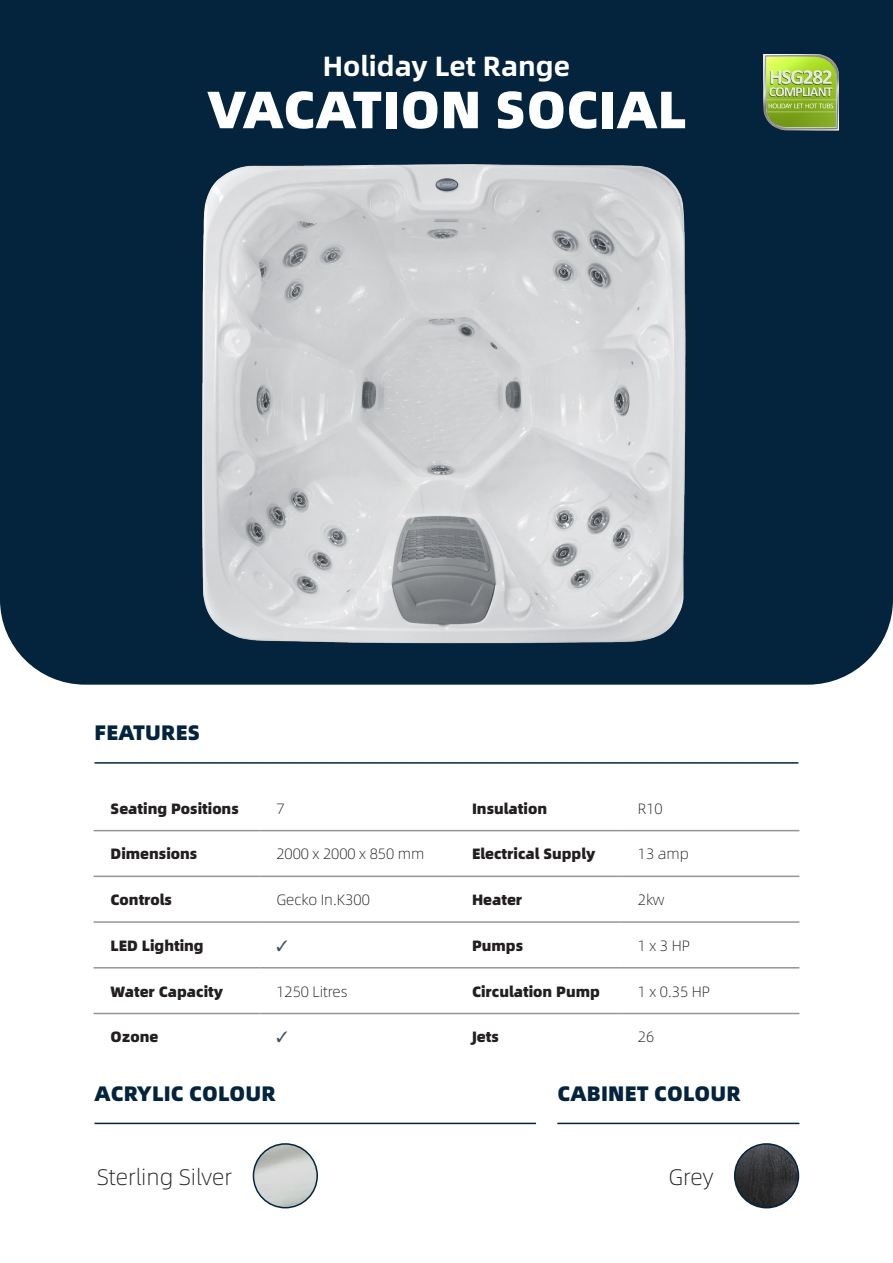
<style>
.page{position:relative;width:893px;height:1263px;background:#fff}
.page>*{position:absolute;margin:0;border:0;box-sizing:border-box;transform-origin:0 0}
.t1{font:900 52.5px "Alibaba Sans";letter-spacing:.01em;color:#fff}
.t2{font:700 27.9px "Alibaba Sans";color:#fff}
.t3{font:300 22.5px "Alibaba Sans";color:#231f20}
.t4{font:900 21px "Alibaba Sans";letter-spacing:.01em;color:#03243c}
.t5{font:900 15px "Alibaba Sans";color:#231f20}
.t6{font:300 15px "Alibaba Sans";color:#231f20}
</style>
<div class="page">
<div style="left:0;top:0;width:893px;height:685px;background:#03243c"></div>
<img style="left:202px;top:161px;width:485px;height:487px">
<hr style="left:95px;top:762px;width:703px;height:2px;background:#03243c">
<hr style="left:95px;top:1123px;width:441px;height:1px;background:#03243c">
<hr style="left:557px;top:1123px;width:242px;height:1px;background:#03243c">
<img style="left:253px;top:1144px;width:64px;height:64px;border-radius:32px">
<div style="left:253px;top:1143px;width:65px;height:65px;border:2px solid #03243c;border-radius:50%"></div>
<img style="left:735px;top:1144px;width:63px;height:64px;border-radius:32px">
<div style="left:734px;top:1143px;width:65px;height:65px;border:2px solid #03243c;border-radius:50%"></div>
<hr style="left:94px;top:830px;width:165px;height:1px;background:#939598">
<hr style="left:259px;top:830px;width:196px;height:1px;background:#939598">
<hr style="left:621px;top:830px;width:178px;height:1px;background:#939598">
<hr style="left:94px;top:875px;width:165px;height:2px;background:#939598">
<hr style="left:259px;top:875px;width:196px;height:2px;background:#939598">
<hr style="left:621px;top:875px;width:178px;height:2px;background:#939598">
<hr style="left:94px;top:921px;width:165px;height:2px;background:#939598">
<hr style="left:259px;top:921px;width:196px;height:2px;background:#939598">
<hr style="left:621px;top:921px;width:178px;height:2px;background:#939598">
<hr style="left:94px;top:967px;width:165px;height:1px;background:#939598">
<hr style="left:259px;top:967px;width:196px;height:1px;background:#939598">
<hr style="left:621px;top:967px;width:178px;height:1px;background:#939598">
<hr style="left:94px;top:1013px;width:165px;height:1px;background:#939598">
<hr style="left:259px;top:1013px;width:196px;height:1px;background:#939598">
<hr style="left:621px;top:1013px;width:178px;height:1px;background:#939598">
<hr style="left:455px;top:875px;width:166px;height:2px;background:#939598">
<hr style="left:455px;top:921px;width:166px;height:2px;background:#939598">
<hr style="left:455px;top:967px;width:166px;height:1px;background:#939598">
<hr style="left:455px;top:1013px;width:166px;height:1px;background:#939598">
<hr style="left:455px;top:830px;width:166px;height:1px;background:#939598">
<img style="left:763px;top:54px;width:76px;height:77px">
<p class="t2" style="left:323px;top:44px;width:249px">Holiday Let Range</p>
<p class="t1" style="left:207px;top:67px;width:481px">VACATION SOCIAL</p>
<p class="t4" style="left:95px;top:715px;width:107px">FEATURES</p>
<p class="t5" style="left:111px;top:796px;width:130px">Seating Positions</p>
<p class="t6" style="left:276px;top:797px;width:10px">7</p>
<p class="t5" style="left:472px;top:796px;width:77px">Insulation</p>
<p class="t6" style="left:638px;top:797px;width:26px">R10</p>
<p class="t5" style="left:111px;top:842px;width:88px">Dimensions</p>
<p class="t6" style="left:276px;top:843px;width:149px">2000 x 2000 x 850 mm</p>
<p class="t5" style="left:472px;top:842px;width:125px">Electrical Supply</p>
<p class="t6" style="left:638px;top:843px;width:53px">13 amp</p>
<p class="t5" style="left:111px;top:887px;width:63px">Controls</p>
<p class="t6" style="left:276px;top:888px;width:95px">Gecko In.K300</p>
<p class="t5" style="left:472px;top:887px;width:52px">Heater</p>
<p class="t6" style="left:638px;top:888px;width:28px">2kw</p>
<p class="t5" style="left:111px;top:933px;width:95px">LED Lighting</p>
<p class="t5" style="left:472px;top:933px;width:53px">Pumps</p>
<p class="t6" style="left:638px;top:934px;width:54px">1 x 3 HP</p>
<p class="t5" style="left:111px;top:979px;width:114px">Water Capacity</p>
<p class="t6" style="left:276px;top:980px;width:73px">1250 Litres</p>
<p class="t5" style="left:472px;top:979px;width:129px">Circulation Pump</p>
<p class="t6" style="left:638px;top:980px;width:74px">1 x 0.35 HP</p>
<p class="t5" style="left:111px;top:1025px;width:49px">Ozone</p>
<p class="t5" style="left:472px;top:1025px;width:28px">Jets</p>
<p class="t6" style="left:638px;top:1026px;width:18px">26</p>
<p class="t4" style="left:95px;top:1076px;width:182px">ACRYLIC COLOUR</p>
<p class="t4" style="left:557px;top:1076px;width:185px">CABINET COLOUR</p>
<p class="t3" style="left:97px;top:1160px;width:137px">Sterling Silver</p>
<p class="t3" style="left:668px;top:1160px;width:46px">Grey</p>
</div>
